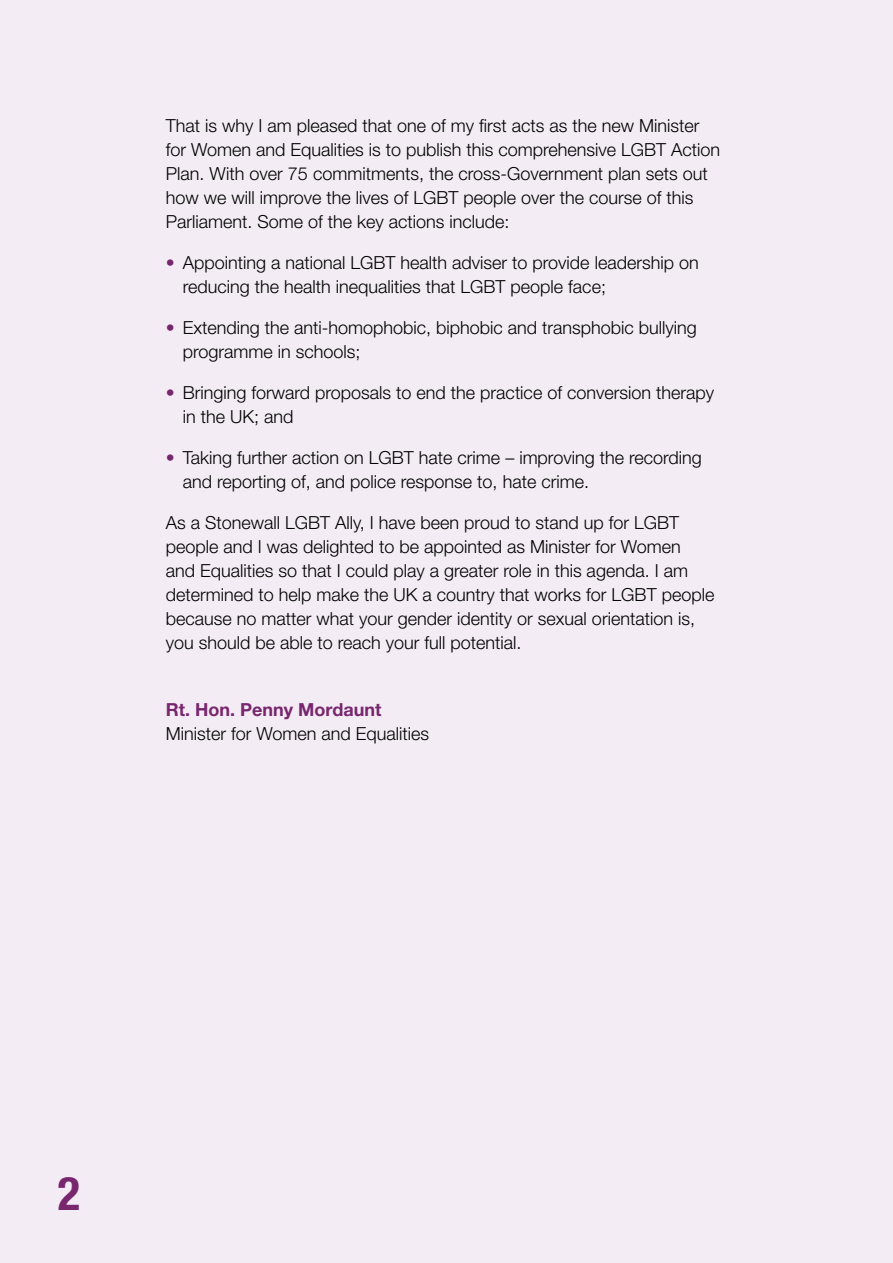
<style>
.page{position:relative;width:893px;height:1263px;background:#f3ecf4}
.page>*{position:absolute;margin:0;border:0;box-sizing:border-box;transform-origin:0 0}
.t1{font:700 condensed 46.5px "Helvetica Neue LT Pro";color:#78266e}
.Body_copy{font:300 18px/24px "Helvetica Neue LT Pro";color:#000}
.Body_copy_-_first_li{font:300 18px/24px "Helvetica Neue LT Pro";color:#000}
.s1{color:#78266e}
.s2{font-weight:700;color:#78266e}
</style>
<div class="page">
<p class="Body_copy" style="left:166px;top:113px;width:556px">That is why I am pleased that one of my first acts as the new Minister for Women and Equalities is to publish this comprehensive LGBT Action Plan. With over 75 commitments, the cross-Government plan sets out how we will improve the lives of LGBT people over the course of this Parliament. Some of the key actions include:</p>
<p class="Body_copy" style="left:183px;top:250px;width:517px;text-indent:-17px"><span class="s1">•</span> Appointing a national LGBT health adviser to provide leadership on reducing the health inequalities that LGBT people face;</p>
<p class="Body_copy" style="left:183px;top:315px;width:516px;text-indent:-17px"><span class="s1">•</span> Extending the anti-homophobic, biphobic and transphobic bullying programme in schools;</p>
<p class="Body_copy" style="left:183px;top:380px;width:533px;text-indent:-17px"><span class="s1">•</span> Bringing forward proposals to end the practice of conversion therapy in the UK; and</p>
<p class="Body_copy" style="left:183px;top:445px;width:520px;text-indent:-17px"><span class="s1">•</span> Taking further action on LGBT hate crime – improving the recording and reporting of, and police response to, hate crime.</p>
<p class="Body_copy" style="left:166px;top:510px;width:550px">As a Stonewall LGBT Ally, I have been proud to stand up for LGBT people and I was delighted to be appointed as Minister for Women and Equalities so that I could play a greater role in this agenda. I am determined to help make the UK a country that works for LGBT people because no matter what your gender identity or sexual orientation is, you should be able to reach your full potential.</p>
<p class="Body_copy_-_first_li" style="left:166px;top:697px;width:265px"><span class="s2">Rt. Hon. Penny Mordaunt<br></span>Minister for Women and Equalities</p>
<h1 class="t1" style="left:58px;top:1165px;width:24px">2</h1>
</div>
